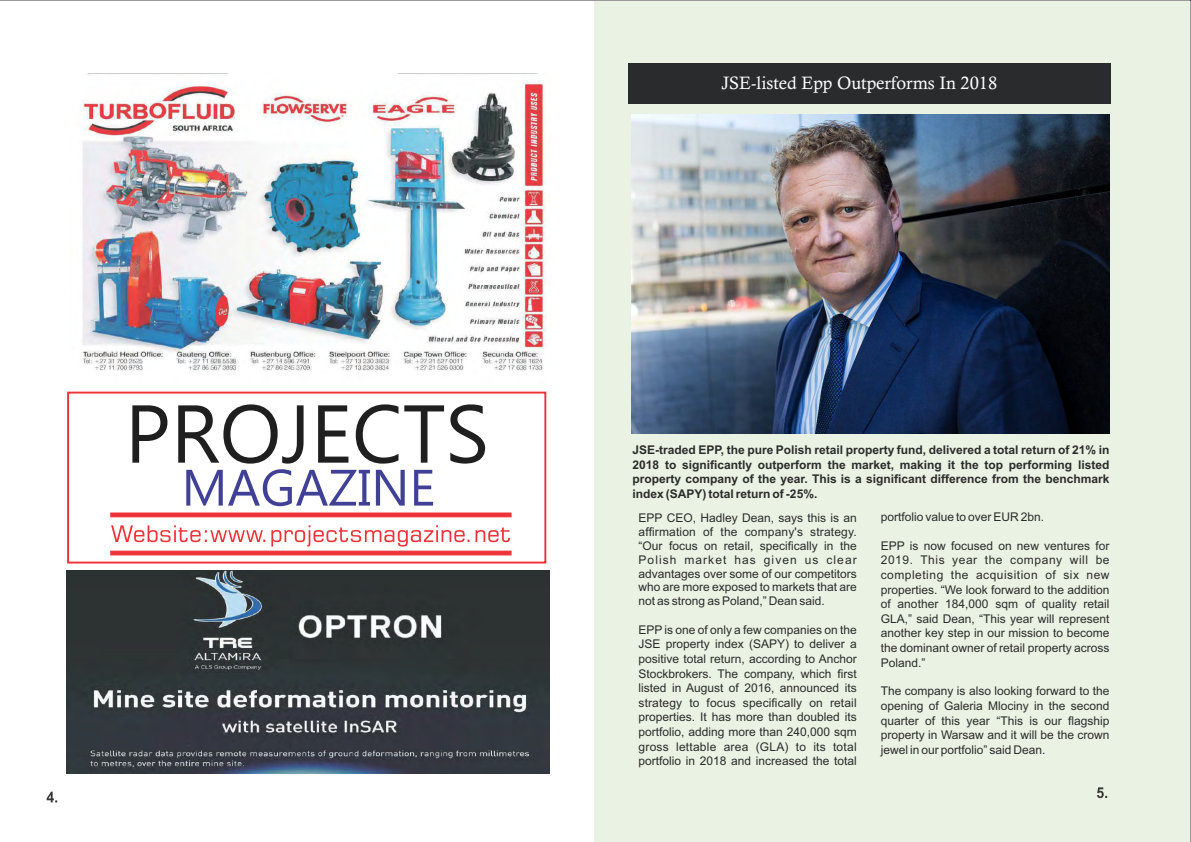
<style>
.page{position:relative;width:1191px;height:842px;background:#fff}
.page>*{position:absolute;margin:0;border:0;box-sizing:border-box;transform-origin:0 0}
.t1{font:18px "Calisto";color:#fff}
.t2{font:12px/14.6px "Arial";color:#2a2b2c;text-align:justify}
.t3{font:700 12px/14.6px "Arial";color:#2a2b2c;text-align:justify}
</style>
<div class="page">
<hr style="left:0;top:0;width:1191px;height:1px;background:#373535">
<hr style="left:1190px;top:0;width:1px;height:842px;background:#373535">
<svg style="left:47px;top:792px;width:10px;height:10px"></svg>
<img style="left:67px;top:570px;width:482px;height:204px">
<svg style="left:132px;top:404px;width:353px;height:102px"></svg>
<div style="left:67px;top:392px;width:479px;height:171px;border:2px solid #ee3338"></div>
<hr style="left:110px;top:513px;width:401px;height:4px;background:#ee3338">
<hr style="left:110px;top:551px;width:401px;height:4px;background:#ee3338">
<svg style="left:111px;top:525px;width:399px;height:21px"></svg>
<img style="left:82px;top:73px;width:465px;height:298px">
<div style="left:595px;top:1px;width:595px;height:841px;background:#eaf3e3"></div>
<img style="left:631px;top:115px;width:479px;height:318px">
<div style="left:628px;top:63px;width:483px;height:41px;background:#2a2b2c"></div>
<svg style="left:1097px;top:787px;width:10px;height:11px"></svg>
<h1 class="t1" style="left:721px;top:76px;width:277px">JSE-listed Epp Outperforms In 2018</h1>
<p class="t3" style="left:632px;top:444px;width:478px">JSE-traded EPP, the pure Polish retail property fund, delivered a total return of 21% in 2018 to significantly outperform the market, making it the top performing listed property company of the year. This is a significant difference from the benchmark index (SAPY) total return of -25%.</p>
<p class="t2" style="left:638px;top:512px;width:220px;line-height:13.8px">EPP CEO, Hadley Dean, says this is an affirmation of the company's strategy. “Our focus on retail, specifically in the Polish market has given us clear advantages over some of our competitors who are more exposed to markets that are not as strong as Poland,” Dean said.</p>
<p class="t2" style="left:638px;top:623px;width:220px">EPP is one of only a few companies on the JSE property index (SAPY) to deliver a positive total return, according to Anchor Stockbrokers. The company, which first listed in August of 2016, announced its strategy to focus specifically on retail properties. It has more than doubled its portfolio, adding more than 240,000 sqm gross lettable area (GLA) to its total portfolio in 2018 and increased the total</p>
<p class="t2" style="left:880px;top:511px;width:165px">portfolio value to over EUR 2bn.</p>
<p class="t2" style="left:880px;top:539px;width:230px">EPP is now focused on new ventures for 2019. This year the company will be completing the acquisition of six new properties. “We look forward to the addition of another 184,000 sqm of quality retail GLA,” said Dean, “This year will represent another key step in our mission to become the dominant owner of retail property across Poland.”</p>
<p class="t2" style="left:880px;top:685px;width:230px">The company is also looking forward to the opening of Galeria Mlociny in the second quarter of this year “This is our flagship property in Warsaw and it will be the crown jewel in our portfolio” said Dean.</p>
</div>
